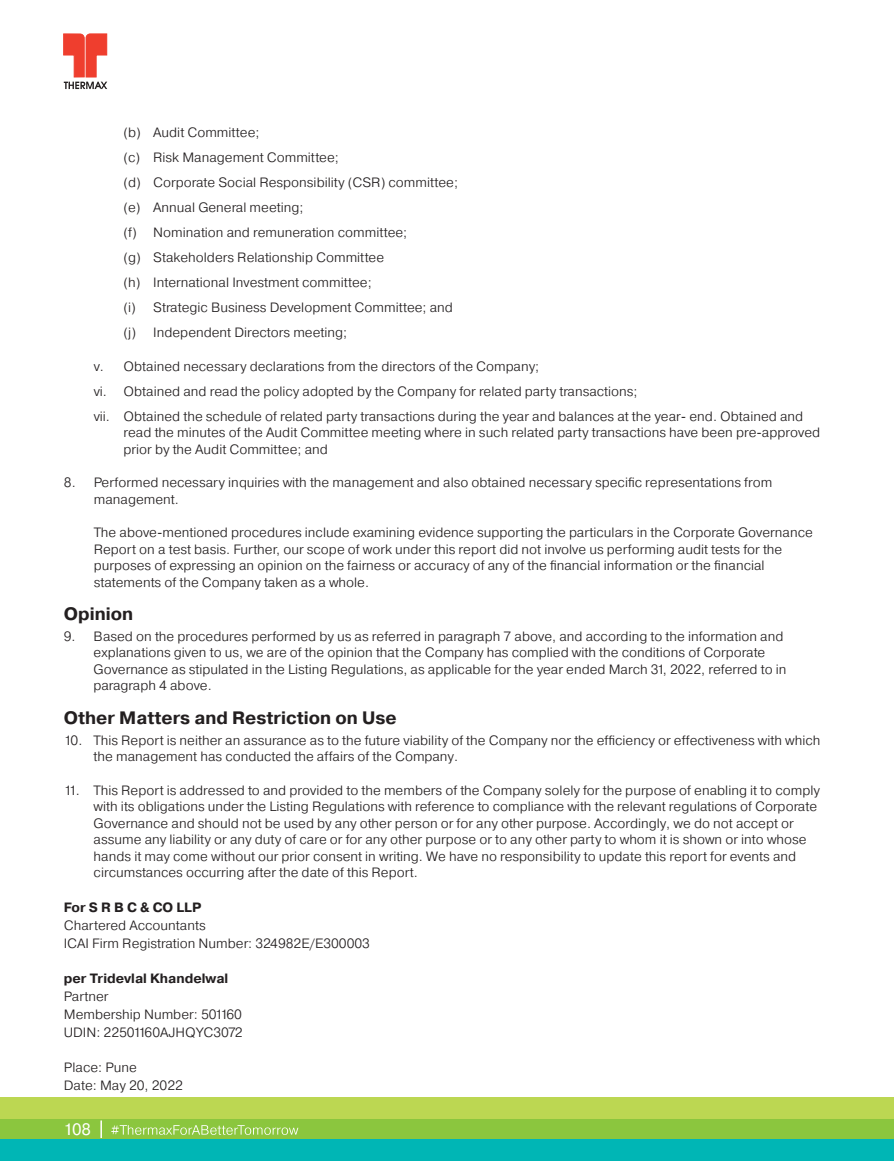
<style>
.page{position:relative;width:894px;height:1161px;background:#fff}
.page>*{position:absolute;margin:0;border:0;box-sizing:border-box;transform-origin:0 0}
.t1{font:700 18px "Pragmatica";color:#231f20}
.t2{font:16.5px "Pragmatica";color:#fff}
.t3{font:300 13.5px/16.5px "Pragmatica";color:#231f20}
.t4{font:700 13.5px "Pragmatica";color:#231f20}
</style>
<div class="page">
<div style="left:0;top:1118px;width:893px;height:22px;background:#8bc63e"></div>
<div style="left:0;top:1097px;width:893px;height:21px;background:#bcd752"></div>
<div style="left:0;top:1140px;width:893px;height:21px;background:#00b6b5"></div>
<svg style="left:63px;top:34px;width:44px;height:55px"></svg>
<svg style="left:100px;top:1120px;width:2px;height:18px"></svg>
<svg style="left:111px;top:1125px;width:187px;height:10px"></svg>
<p class="t3" style="left:123px;top:120px;width:336px;line-height:25px">(b) Audit Committee;<br>(c) Risk Management Committee;<br>(d) Corporate Social Responsibility (CSR) committee; (e) Annual General meeting;<br>(f) Nomination and remuneration committee;<br>(g) Stakeholders Relationship Committee<br>(h) International Investment committee;<br>(i) Strategic Business Development Committee; and (j) Independent Directors meeting;</p>
<p class="t3" style="left:94px;top:353px;width:710px;line-height:25px">v. Obtained necessary declarations from the directors of the Company;<br>vi. Obtained and read the policy adopted by the Company for related party transactions;<br>vii. Obtained the schedule of related party transactions during the year and balances at the year- end. Obtained and</p>
<p class="t3" style="left:123px;top:424px;width:697px">read the minutes of the Audit Committee meeting where in such related party transactions have been pre-approved prior by the Audit Committee; and</p>
<p class="t3" style="left:94px;top:474px;width:679px;text-indent:-30px">8. Performed necessary inquiries with the management and also obtained necessary specific representations from management.</p>
<p class="t3" style="left:94px;top:524px;width:720px">The above-mentioned procedures include examining evidence supporting the particulars in the Corporate Governance Report on a test basis. Further, our scope of work under this report did not involve us performing audit tests for the purposes of expressing an opinion on the fairness or accuracy of any of the financial information or the financial statements of the Company taken as a whole.</p>
<h1 class="t1" style="left:64px;top:602px;width:71px">Opinion</h1>
<p class="t3" style="left:94px;top:628px;width:694px;text-indent:-30px">9. Based on the procedures performed by us as referred in paragraph 7 above, and according to the information and explanations given to us, we are of the opinion that the Company has complied with the conditions of Corporate Governance as stipulated in the Listing Regulations, as applicable for the year ended March 31, 2022, referred to in paragraph 4 above.</p>
<h1 class="t1" style="left:64px;top:706px;width:334px">Other Matters and Restriction on Use</h1>
<p class="t3" style="left:94px;top:731px;width:728px;text-indent:-30px">10. This Report is neither an assurance as to the future viability of the Company nor the efficiency or effectiveness with which the management has conducted the affairs of the Company.</p>
<p class="t3" style="left:94px;top:781px;width:727px;text-indent:-30px">11. This Report is addressed to and provided to the members of the Company solely for the purpose of enabling it to comply with its obligations under the Listing Regulations with reference to compliance with the relevant regulations of Corporate Governance and should not be used by any other person or for any other purpose. Accordingly, we do not accept or assume any liability or any duty of care or for any other purpose or to any other party to whom it is shown or into whose hands it may come without our prior consent in writing. We have no responsibility to update this report for events and circumstances occurring after the date of this Report.</p>
<p class="t4" style="left:64px;top:899px;width:139px">For S R B C &amp; CO LLP</p>
<p class="t3" style="left:64px;top:916px;width:307px;line-height:18px">Chartered Accountants<br>ICAI Firm Registration Number: 324982E/E300003</p>
<p class="t4" style="left:64px;top:970px;width:166px">per Tridevlal Khandelwal</p>
<p class="t3" style="left:64px;top:987px;width:180px;line-height:18px">Partner<br>Membership Number: 501160<br>UDIN: 22501160AJHQYC3072</p>
<p class="t3" style="left:64px;top:1058px;width:120px;line-height:18px">Place: Pune<br>Date: May 20, 2022</p>
<p class="t2" style="left:64px;top:1119px;width:29px">108</p>
</div>
